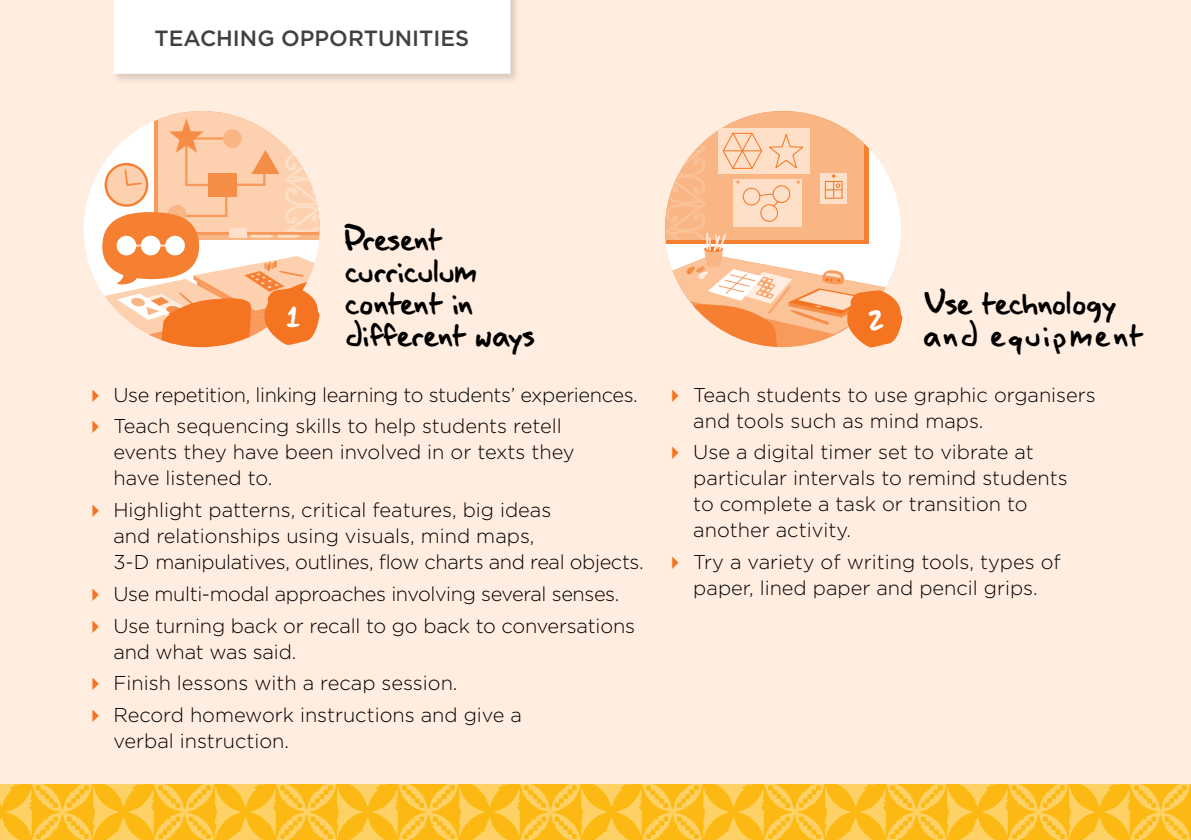
<style>
.page{position:relative;width:1191px;height:840px;background:#fff}
.page>*{position:absolute;margin:0;border:0;box-sizing:border-box;transform-origin:0 0}
.Infographic_heading{font:40px/32px "Penof Truth";letter-spacing:-.08em;color:#000}
.Infographic_heading-2{font:40px/32px "Penof Truth";letter-spacing:-.04em;color:#000}
.Infographic_heading-3{font:32px "Penof Truth";color:#fff}
.t1{font:500 22px "Gotham";color:#414042}
.t2{font:300 20px/26px "Gotham";color:#000}
.t3{font:300 20px "Gotham";letter-spacing:-.02em;color:#000}
</style>
<div class="page">
<div style="left:0;top:0;width:1191px;height:839px;background:#ffede0"></div>
<div style="left:111px;top:0;width:409px;height:84px;background:#000;opacity:.15"></div>
<div style="left:113px;top:0;width:397px;height:74px;background:#fff"></div>
<svg style="left:0;top:784px;width:1191px;height:55px;background:#fdc233"></svg>
<svg style="left:162px;top:111px;width:80px;height:7px"></svg>
<svg style="left:738px;top:111px;width:90px;height:9px"></svg>
<svg style="left:84px;top:118px;width:235px;height:229px"></svg>
<svg style="left:665px;top:120px;width:237px;height:227px"></svg>
<p class="t1" style="left:155px;top:24px;width:316px">TEACHING OPPORTUNITIES</p>
<p class="Infographic_heading" style="left:344px;top:222px;width:192px">Present curriculum content in different ways</p>
<p class="t3" style="left:113px;top:383px;width:526px">Use repetition, linking learning to students’ experiences.</p>
<p class="t2" style="left:113px;top:412px;width:463px">Teach sequencing skills to help students retell events they have been involved in or texts they have listened to.</p>
<p class="t2" style="left:113px;top:496px;width:532px">Highlight patterns, critical features, big ideas<br>and relationships using visuals, mind maps,<br>3-D manipulatives, outlines, flow charts and real objects.</p>
<p class="t3" style="left:113px;top:582px;width:507px">Use multi-modal approaches involving several senses.</p>
<p class="t2" style="left:113px;top:612px;width:523px">Use turning back or recall to go back to conversations and what was said.</p>
<p class="t2" style="left:113px;top:669px;width:346px">Finish lessons with a recap session.</p>
<p class="t2" style="left:113px;top:701px;width:410px">Record homework instructions and give a verbal instruction.</p>
<p class="Infographic_heading-3" style="left:286px;top:301px;width:16px">1</p>
<p class="Infographic_heading-2" style="left:923px;top:286px;width:222px">Use technology and equipment</p>
<p class="t2" style="left:693px;top:381px;width:404px">Teach students to use graphic organisers and tools such as mind maps.</p>
<p class="t2" style="left:693px;top:438px;width:376px">Use a digital timer set to vibrate at particular intervals to remind students to complete a task or transition to another activity.</p>
<p class="t2" style="left:693px;top:548px;width:369px">Try a variety of writing tools, types of paper, lined paper and pencil grips.</p>
<p class="Infographic_heading-3" style="left:868px;top:303px;width:17px">2</p>
</div>
